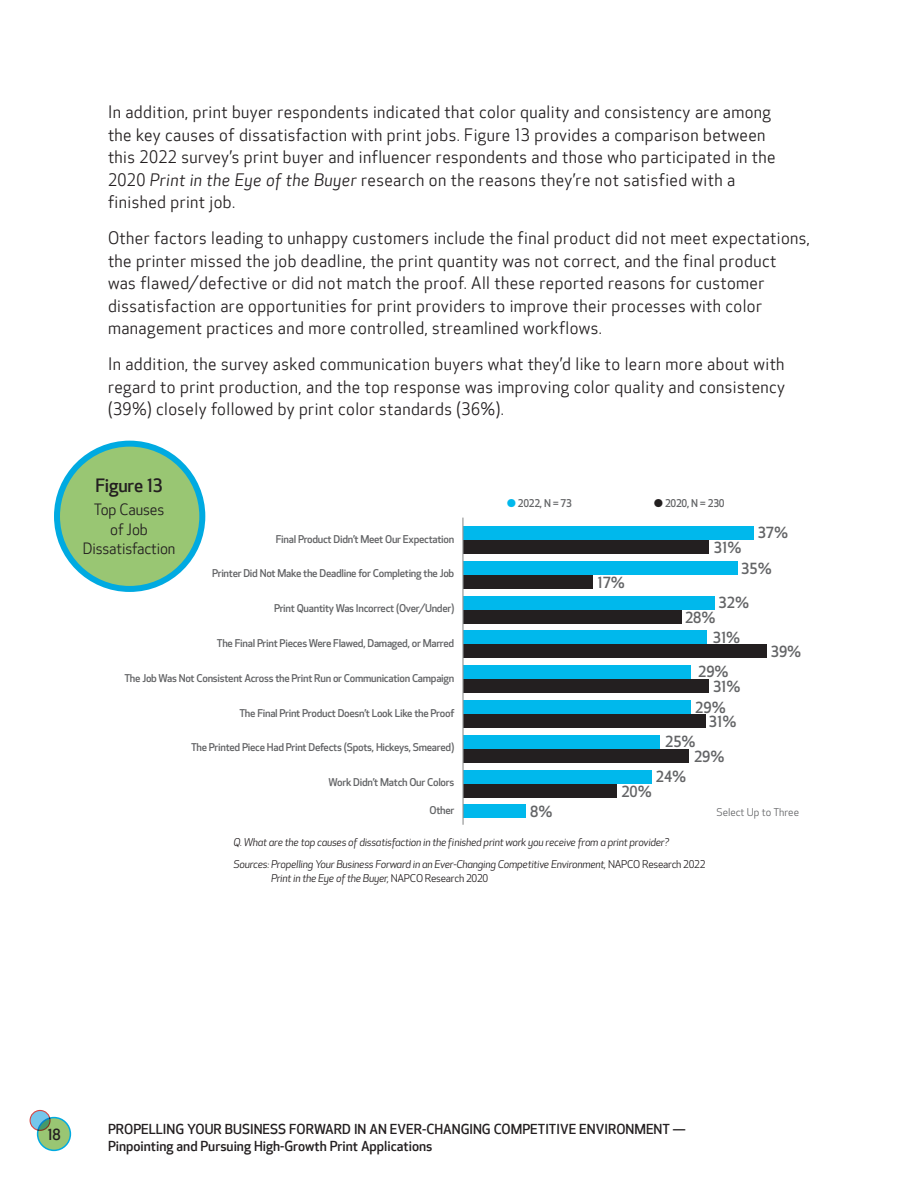
<style>
.page{position:relative;width:918px;height:1188px;background:#fff}
.page>*{position:absolute;margin:0;border:0;box-sizing:border-box;transform-origin:0 0}
.t1{font:500 18px "Optic Sans 301";letter-spacing:-.01em;color:#231f20}
.Text{font:16.5px/22.5px "Optic Sans 201";letter-spacing:.025em;color:#231f20}
.t2{font:500 15px/20.7px "Optic Sans 301";color:#636466}
.t3{font:15px/19.5px "Optic Sans 201";letter-spacing:-.01em;color:#231f20;text-align:center}
.t4{font:500 15px "Optic Sans 301";color:#231f20}
.t5{font:500 13.5px/16.2px "Optic Sans 301";color:#231f20}
.t6{font:500 10.5px "Optic Sans 301";letter-spacing:-.025em;color:#636466}
.t7{font:italic 10.5px/22.5px "Optic Sans 202";letter-spacing:-.025em;color:#231f20}
.t8{font:10.5px "Optic Sans 201";color:#636466}
.s1{font-family:"Optic Sans 202";font-style:italic}
.s2{color:#00b8ec}
.s3{font-family:"Arial";font-weight:400}
.s4{color:#231f20}
.s5{font-family:"Optic Sans 201";font-style:normal}
</style>
<div class="page">
<svg style="left:30px;top:1110px;width:20px;height:20px"></svg>
<div style="left:30px;top:1110px;width:21px;height:21px;border:1px solid #d64745;border-radius:50%"></div>
<div style="left:38px;top:1118px;width:32px;height:32px;background:#99c673;border-radius:50%"></div>
<div style="left:37px;top:1117px;width:34px;height:34px;border:2px solid #00aae1;border-radius:50%"></div>
<div style="left:57px;top:444px;width:145px;height:145px;background:#99c673;border-radius:50%"></div>
<div style="left:54px;top:441px;width:151px;height:151px;border:6px solid #00aae1;border-radius:50%"></div>
<div style="left:463px;top:540px;width:246px;height:14px;background:#231f20"></div>
<div style="left:463px;top:575px;width:130px;height:13px;background:#231f20"></div>
<div style="left:463px;top:610px;width:219px;height:13px;background:#231f20"></div>
<div style="left:463px;top:644px;width:304px;height:14px;background:#231f20"></div>
<div style="left:463px;top:679px;width:246px;height:14px;background:#231f20"></div>
<div style="left:463px;top:714px;width:242px;height:14px;background:#231f20"></div>
<div style="left:463px;top:749px;width:225px;height:14px;background:#231f20"></div>
<div style="left:463px;top:784px;width:154px;height:14px;background:#231f20"></div>
<div style="left:463px;top:526px;width:291px;height:14px;background:#00b8ec"></div>
<div style="left:463px;top:561px;width:275px;height:14px;background:#00b8ec"></div>
<div style="left:463px;top:596px;width:251px;height:14px;background:#00b8ec"></div>
<div style="left:463px;top:631px;width:243px;height:13px;background:#00b8ec"></div>
<div style="left:463px;top:666px;width:228px;height:13px;background:#00b8ec"></div>
<div style="left:463px;top:700px;width:228px;height:14px;background:#00b8ec"></div>
<div style="left:463px;top:735px;width:196px;height:14px;background:#00b8ec"></div>
<div style="left:463px;top:770px;width:189px;height:14px;background:#00b8ec"></div>
<div style="left:463px;top:804px;width:63px;height:14px;background:#00b8ec"></div>
<hr style="left:462px;top:518px;width:2px;height:307px;background:#919292">
<p class="Text" style="left:108px;top:102px;width:669px">In addition, print buyer respondents indicated that color quality and consistency are among the key causes of dissatisfaction with print jobs. Figure 13 provides a comparison between this 2022 survey’s print buyer and influencer respondents and those who participated in the 2020 <span class="s1">Print in the Eye of the Buyer</span> research on the reasons they’re not satisfied with a finished print job.</p>
<p class="Text" style="left:108px;top:228px;width:704px">Other factors leading to unhappy customers include the final product did not meet expectations, the printer missed the job deadline, the print quantity was not correct, and the final product<br>was flawed/defective or did not match the proof. All these reported reasons for customer dissatisfaction are opportunities for print providers to improve their processes with color management practices and more controlled, streamlined workflows.</p>
<p class="Text" style="left:108px;top:354px;width:679px;text-align:justify">In addition, the survey asked communication buyers what they’d like to learn more about with regard to print production, and the top response was improving color quality and consistency (39%) closely followed by print color standards (36%).</p>
<p class="t1" style="left:95px;top:475px;width:69px">Figure 13</p>
<p class="t3" style="left:83px;top:501px;width:94px">Top Causes<br>of Job<br>Dissatisfaction</p>
<p class="t6" style="left:276px;top:533px;width:180px">Final Product Didn’t Meet Our Expectation</p>
<p class="t6" style="left:212px;top:568px;width:244px">Printer Did Not Make the Deadline for Completing the Job</p>
<p class="t6" style="left:274px;top:602px;width:182px">Print Quantity Was Incorrect (Over/Under)</p>
<p class="t6" style="left:217px;top:637px;width:239px">The Final Print Pieces Were Flawed, Damaged, or Marred</p>
<p class="t6" style="left:124px;top:672px;width:331px">The Job Was Not Consistent Across the Print Run or Communication Campaign</p>
<p class="t6" style="left:239px;top:707px;width:216px">The Final Print Product Doesn’t Look Like the Proof</p>
<p class="t6" style="left:191px;top:742px;width:265px">The Printed Piece Had Print Defects (Spots, Hickeys, Smeared)</p>
<p class="t6" style="left:329px;top:776px;width:127px">Work Didn’t Match Our Colors</p>
<p class="t6" style="left:429px;top:804px;width:26px">Other</p>
<p class="t6" style="left:507px;top:498px;width:67px"><span class="s2">●</span> 2022, N <span class="s3">=</span> 73</p>
<p class="t6" style="left:654px;top:498px;width:72px"><span class="s4">●</span> 2020, N <span class="s3">=</span> 230</p>
<p class="t2" style="left:597px;top:572px;width:29px">17%</p>
<p class="t2" style="left:758px;top:523px;width:32px">37%</p>
<p class="t2" style="left:741px;top:538px;width:32px;text-indent:-27px">31%<br>35%</p>
<p class="t2" style="left:719px;top:593px;width:32px">32%</p>
<p class="t2" style="left:713px;top:608px;width:29px;line-height:19.6px;text-indent:-28px">28%<br>31%</p>
<p class="t2" style="left:713px;top:664px;width:29px;line-height:15.5px;text-indent:-15px">29%<br>31%</p>
<p class="t2" style="left:709px;top:701px;width:29px;line-height:13.8px;text-indent:-14px">29%<br>31%</p>
<p class="t2" style="left:694px;top:735px;width:32px;line-height:14.4px;text-indent:-29px">25%<br>29%</p>
<p class="t2" style="left:656px;top:767px;width:32px">24%</p>
<p class="t2" style="left:771px;top:641px;width:32px">39%</p>
<p class="t2" style="left:621px;top:782px;width:32px">20%</p>
<p class="t2" style="left:530px;top:802px;width:24px">8%</p>
<p class="t8" style="left:716px;top:807px;width:84px">Select Up to Three</p>
<p class="t7" style="left:233px;top:831px;width:474px">Q. What are the top causes of dissatisfaction in the finished print work you receive from a print provider?<br>Sources: Propelling Your Business Forward in an Ever-Changing Competitive Environment, <span class="s5">NAPCO Research 2022</span></p>
<p class="t7" style="left:271px;top:867px;width:219px">Print in the Eye of the Buyer, <span class="s5">NAPCO Research 2020</span></p>
<p class="t4" style="left:47px;top:1126px;width:15px">18</p>
<p class="t5" style="left:108px;top:1122px;width:580px">PROPELLING YOUR BUSINESS FORWARD IN AN EVER-CHANGING COMPETITIVE ENVIRONMENT —<br>Pinpointing and Pursuing High-Growth Print Applications</p>
</div>
